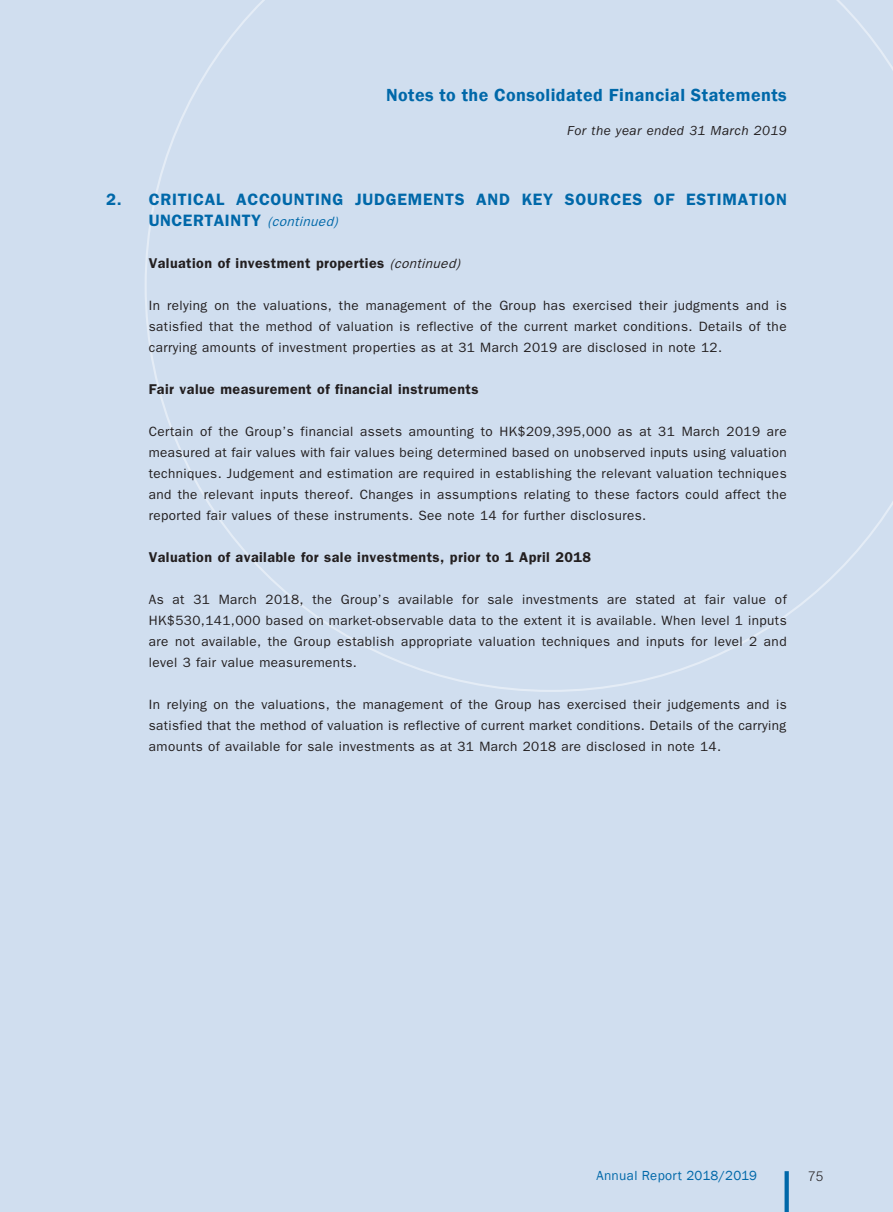
<style>
.page{position:relative;width:893px;height:1212px;background:#d0deef}
.page>*{position:absolute;margin:0;border:0;box-sizing:border-box;transform-origin:0 0}
.t1{font:600 18px "Franklin Gothic";letter-spacing:.025em;color:#0068a9}
.t2{font:600 16.5px/21px "ITC Franklin Gothic Std";letter-spacing:.045em;color:#0068a9}
.t3{font:600 14.25px "ITC Franklin Gothic Std";letter-spacing:.03em;color:#231f20}
.t4{font:13.5px/21px "ITC Franklin Gothic Std";letter-spacing:.03em;color:#231f20;text-align:justify}
.t5{font:italic 13.5px "ITC Franklin Gothic Std";letter-spacing:.03em;color:#231f20}
.t6{font:13.5px "Franklin Gothic";letter-spacing:.025em;color:#0068a9}
.t7{font:300 13.5px "M Hei HK";color:#231f20}
.s1{font-weight:400;font-style:italic;font-size:13.5px}
</style>
<div class="page">
<div style="left:784px;top:1171px;width:5px;height:41px;background:#0068a9"></div>
<svg style="left:145px;top:0;width:748px;height:692px"></svg>
<h1 class="t1" style="left:386px;top:84px;width:402px">Notes to the Consolidated Financial Statements</h1>
<p class="t5" style="left:567px;top:123px;width:221px">For the year ended 31 March 2019</p>
<p class="t2" style="left:149px;top:189px;width:640px;text-indent:-43px">2. CRITICAL ACCOUNTING JUDGEMENTS AND KEY SOURCES OF ESTIMATION<br>U N C E R TA I N TY <span class="s1">(continued)</span></p>
<p class="t3" style="left:149px;top:255px;width:317px">Valuation of investment properties <span class="s1">(continued)</span></p>
<p class="t4" style="left:149px;top:295px;width:639px">In relying on the valuations, the management of the Group has exercised their judgments and is satisfied that the method of valuation is reflective of the current market conditions. Details of the carrying amounts of investment properties as at 31 March 2019 are disclosed in note 12.</p>
<p class="t3" style="left:149px;top:381px;width:331px">Fair value measurement of financial instruments</p>
<p class="t4" style="left:149px;top:421px;width:639px">Certain of the Group’s financial assets amounting to HK$209,395,000 as at 31 March 2019 are measured at fair values with fair values being determined based on unobserved inputs using valuation techniques. Judgement and estimation are required in establishing the relevant valuation techniques and the relevant inputs thereof. Changes in assumptions relating to these factors could affect the reported fair values of these instruments. See note 14 for further disclosures.</p>
<p class="t3" style="left:149px;top:549px;width:444px">Valuation of available for sale investments, prior to 1 April 2018</p>
<p class="t4" style="left:149px;top:589px;width:639px">As at 31 March 2018, the Group’s available for sale investments are stated at fair value of HK$530,141,000 based on market-observable data to the extent it is available. When level 1 inputs are not available, the Group establish appropriate valuation techniques and inputs for level 2 and level 3 fair value measurements.</p>
<p class="t4" style="left:149px;top:694px;width:639px">In relying on the valuations, the management of the Group has exercised their judgements and is satisfied that the method of valuation is reflective of current market conditions. Details of the carrying amounts of available for sale investments as at 31 March 2018 are disclosed in note 14.</p>
<p class="t6" style="left:596px;top:1167px;width:162px">Annual Report 2018/2019</p>
<p class="t7" style="left:808px;top:1166px;width:17px">75</p>
</div>
